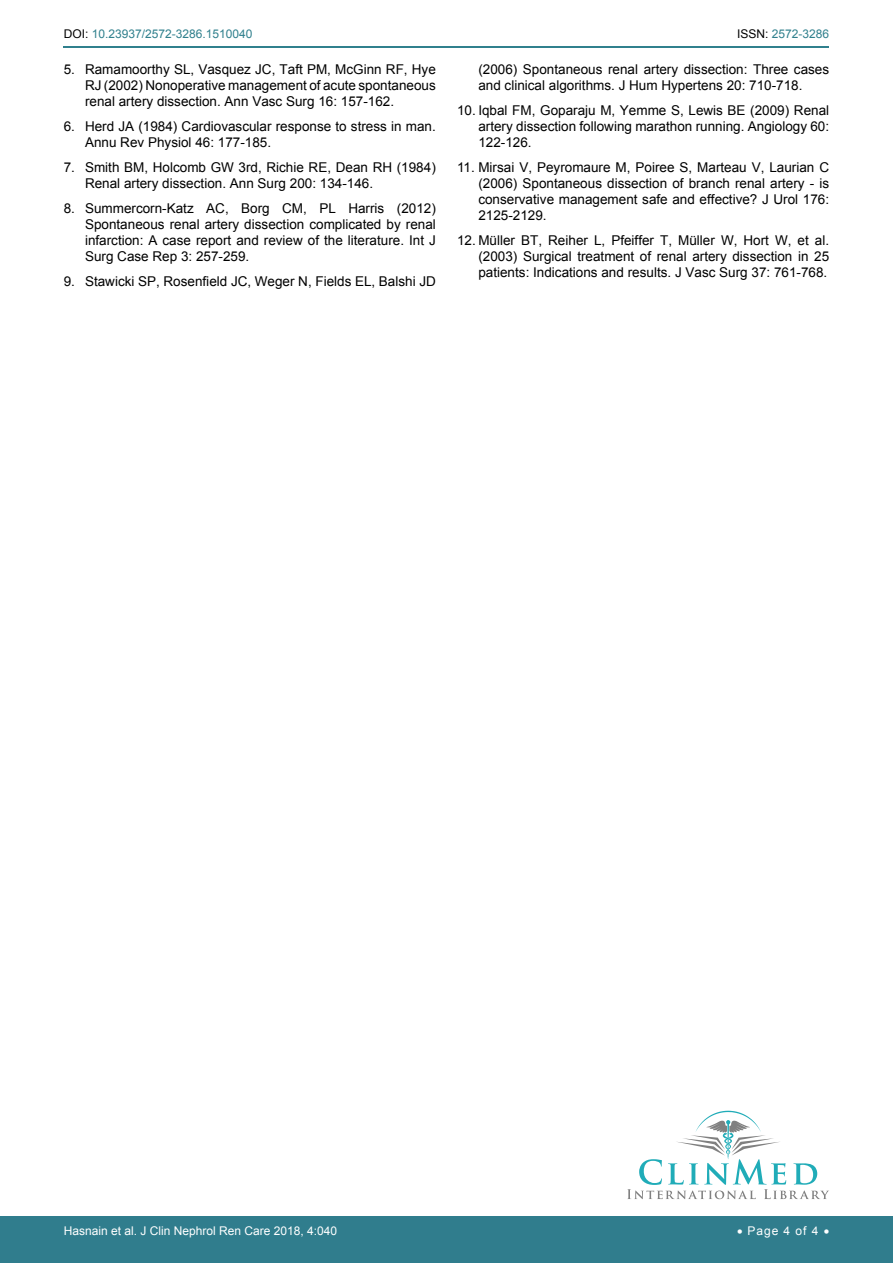
<style>
.page{position:relative;width:893px;height:1263px;background:#fff}
.page>*{position:absolute;margin:0;border:0;box-sizing:border-box;transform-origin:0 0}
.t1{font:13.5px/16.2px "Arial";color:#000;text-align:justify}
.t2{font:12px "Arial";color:#fff}
.t3{font:12px "Arial";color:#30808d}
.s1{color:#000}
</style>
<div class="page">
<hr style="left:64px;top:46px;width:765px;height:2px;background:#30808d">
<div style="left:0;top:1217px;width:893px;height:46px;background:#307d8d"></div>
<svg style="left:627px;top:1111px;width:202px;height:88px"></svg>
<p class="t3" style="left:64px;top:26px;width:190px"><span class="s1">DOI:</span> 10.23937/2572-3286.1510040</p>
<p class="t3" style="left:737px;top:26px;width:94px"><span class="s1">ISSN:</span> 2572-3286</p>
<p class="t1" style="left:85px;top:61px;width:352px;text-indent:-21px">5. Ramamoorthy SL, Vasquez JC, Taft PM, McGinn RF, Hye RJ (2002) Nonoperative management of acute spontaneous renal artery dissection. Ann Vasc Surg 16: 157-162.</p>
<p class="t1" style="left:85px;top:118px;width:352px;text-indent:-21px">6. Herd JA (1984) Cardiovascular response to stress in man.<br>Annu Rev Physiol 46: 177-185.</p>
<p class="t1" style="left:85px;top:159px;width:352px;text-indent:-21px">7. Smith BM, Holcomb GW 3rd, Richie RE, Dean RH (1984)<br>Renal artery dissection. Ann Surg 200: 134-146.</p>
<p class="t1" style="left:85px;top:200px;width:352px;text-indent:-21px">8. Summercorn-Katz AC, Borg CM, PL Harris (2012)<br>Spontaneous renal artery dissection complicated by renal infarction: A case report and review of the literature. Int J Surg Case Rep 3: 257-259.</p>
<p class="t1" style="left:64px;top:273px;width:374px">9. Stawicki SP, Rosenfield JC, Weger N, Fields EL, Balshi JD</p>
<p class="t1" style="left:478px;top:61px;width:352px">(2006) Spontaneous renal artery dissection: Three cases and clinical algorithms. J Hum Hypertens 20: 710-718.</p>
<p class="t1" style="left:478px;top:102px;width:352px;text-indent:-21px">10. Iqbal FM, Goparaju M, Yemme S, Lewis BE (2009) Renal artery dissection following marathon running. Angiology 60:<br>122-126.</p>
<p class="t1" style="left:478px;top:159px;width:352px;text-indent:-21px">11. Mirsai V, Peyromaure M, Poiree S, Marteau V, Laurian C (2006) Spontaneous dissection of branch renal artery - is conservative management safe and effective? J Urol 176:<br>2125-2129.</p>
<p class="t1" style="left:478px;top:232px;width:352px;text-indent:-21px">12. Müller BT, Reiher L, Pfeiffer T, Müller W, Hort W, et al. (2003) Surgical treatment of renal artery dissection in 25 patients: Indications and results. J Vasc Surg 37: 761-768.</p>
<p class="t2" style="left:64px;top:1223px;width:275px">Hasnain et al. J Clin Nephrol Ren Care 2018, 4:040</p>
<p class="t2" style="left:737px;top:1223px;width:94px">• Page 4 of 4 •</p>
</div>
